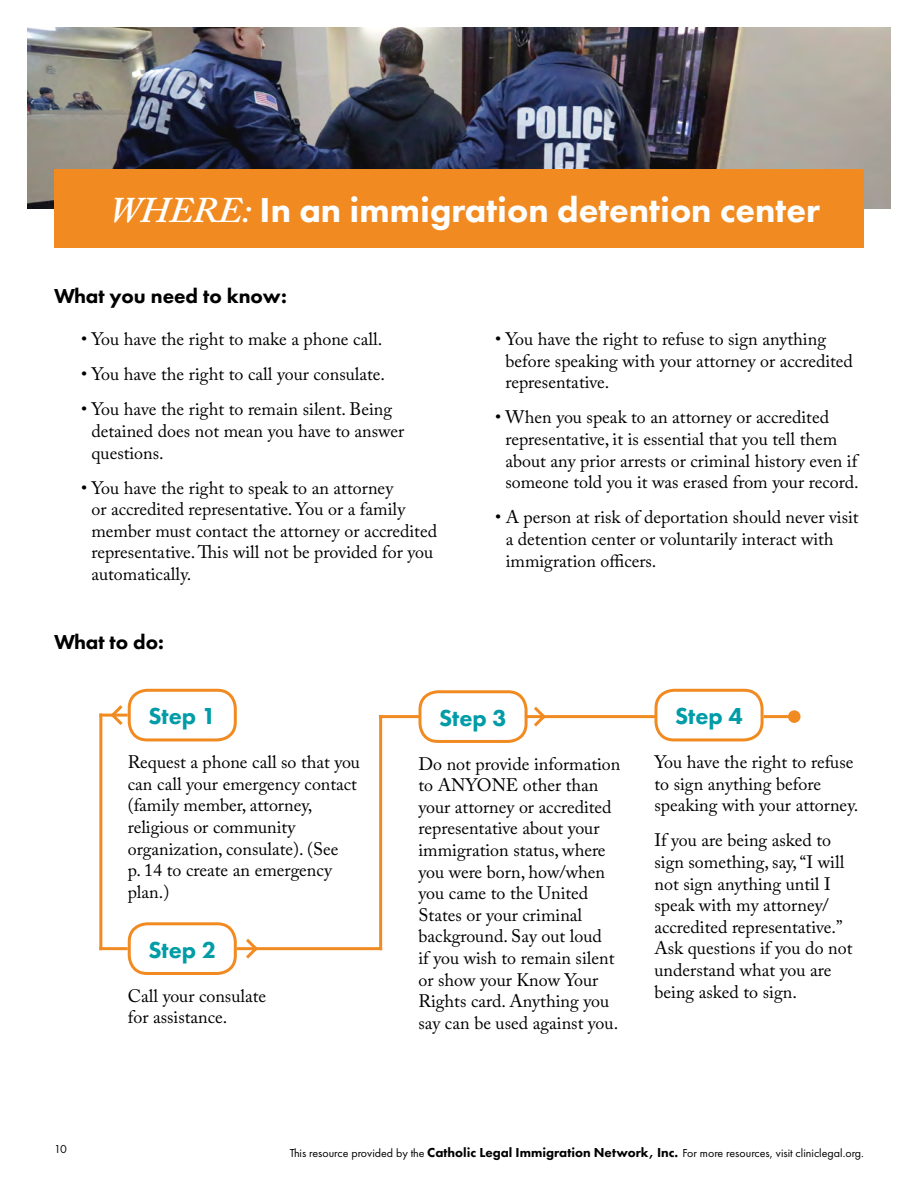
<style>
.page{position:relative;width:918px;height:1188px;background:#fff}
.page>*{position:absolute;margin:0;border:0;box-sizing:border-box;transform-origin:0 0}
.t1{font:800 36px "Futura PT";color:#fff}
.t2{font:800 24px "Futura PT";color:#009ca7}
.t3{font:800 21px "Futura PT";color:#000}
.t4{font:18px/21.6px "Adobe Caslon Pro";color:#000}
.t5{font:12px "Futura PT";color:#000}
.s1{font-family:"Adobe Caslon Pro";font-weight:600;font-style:italic}
.s2{font-weight:800;font-size:13.5px}
</style>
<div class="page">
<img style="left:27px;top:27px;width:864px;height:181px">
<div style="left:54px;top:169px;width:810px;height:79px;background:#f18b21"></div>
<hr style="left:99px;top:714px;width:29px;height:3px;background:#f18b21">
<hr style="left:379px;top:715px;width:40px;height:3px;background:#f18b21">
<hr style="left:525px;top:715px;width:131px;height:3px;background:#f18b21">
<hr style="left:99px;top:947px;width:29px;height:3px;background:#f18b21">
<hr style="left:237px;top:947px;width:145px;height:3px;background:#f18b21">
<hr style="left:99px;top:714px;width:3px;height:236px;background:#f18b21">
<hr style="left:379px;top:715px;width:3px;height:235px;background:#f18b21">
<hr style="left:764px;top:715px;width:30px;height:3px;background:#f18b21">
<div style="left:788px;top:710px;width:13px;height:13px;background:#f18b21;border-radius:50%"></div>
<div style="left:128px;top:689px;width:109px;height:52px;border:3px solid #f18b21;border-radius:18px"></div>
<div style="left:128px;top:922px;width:109px;height:53px;border:3px solid #f18b21;border-radius:18px"></div>
<div style="left:418px;top:690px;width:110px;height:53px;border:3px solid #f18b21;border-radius:18px"></div>
<div style="left:654px;top:689px;width:110px;height:52px;border:3px solid #f18b21;border-radius:18px"></div>
<svg style="left:107px;top:705px;width:19px;height:20px"></svg>
<svg style="left:243px;top:938px;width:18px;height:21px"></svg>
<svg style="left:531px;top:706px;width:18px;height:21px"></svg>
<h1 class="t1" style="left:109px;top:187px;width:712px"><span class="s1">WHERE:</span> In an immigration detention center</h1>
<p class="t3" style="left:54px;top:283px;width:234px">What you need to know:</p>
<p class="t4" style="left:81px;top:328px;width:303px">• You have the right to make a phone call.</p>
<p class="t4" style="left:81px;top:363px;width:306px">• You have the right to call your consulate.</p>
<p class="t4" style="left:91px;top:398px;width:314px;text-indent:-10px">• You have the right to remain silent. Being detained does not mean you have to answer questions.</p>
<p class="t4" style="left:91px;top:477px;width:347px;text-indent:-10px">• You have the right to speak to an attorney<br>or accredited representative. You or a family member must contact the attorney or accredited representative. This will not be provided for you automatically.</p>
<p class="t3" style="left:54px;top:629px;width:112px">What to do:</p>
<p class="t4" style="left:505px;top:328px;width:349px;text-indent:-10px">• You have the right to refuse to sign anything before speaking with your attorney or accredited representative.</p>
<p class="t4" style="left:505px;top:406px;width:355px;text-indent:-10px">• When you speak to an attorney or accredited representative, it is essential that you tell them about any prior arrests or criminal history even if someone told you it was erased from your record.</p>
<p class="t4" style="left:506px;top:506px;width:354px;text-indent:-11px">• A person at risk of deportation should never visit a detention center or voluntarily interact with immigration officers.</p>
<h2 class="t2" style="left:148px;top:701px;width:69px">Step 1</h2>
<p class="t4" style="left:128px;top:751px;width:234px">Request a phone call so that you can call your emergency contact (family member, attorney, religious or community organization, consulate). (See<br>p. 14 to create an emergency plan.)</p>
<h2 class="t2" style="left:148px;top:935px;width:69px">Step 2</h2>
<p class="t4" style="left:128px;top:985px;width:140px">Call your consulate for assistance.</p>
<h2 class="t2" style="left:439px;top:703px;width:69px">Step 3</h2>
<h2 class="t2" style="left:675px;top:701px;width:69px">Step 4</h2>
<p class="t4" style="left:419px;top:753px;width:203px">Do not provide information to ANYONE other than your attorney or accredited representative about your immigration status, where you were born, how/when you came to the United<br>States or your criminal background. Say out loud<br>if you wish to remain silent or show your Know Your<br>Rights card. Anything you say can be used against you.</p>
<p class="t4" style="left:654px;top:751px;width:205px">You have the right to refuse to sign anything before speaking with your attorney.</p>
<p class="t4" style="left:654px;top:829px;width:200px">If you are being asked to sign something, say, “I will not sign anything until I speak with my attorney/ accredited representative.”<br>Ask questions if you do not understand what you are being asked to sign.</p>
<p class="t5" style="left:54px;top:1142px;width:14px">10</p>
<p class="t5" style="left:290px;top:1146px;width:576px">This resource provided by the <span class="s2">Catholic Legal Immigration Network, Inc.</span> For more resources, visit cliniclegal.org.</p>
</div>
